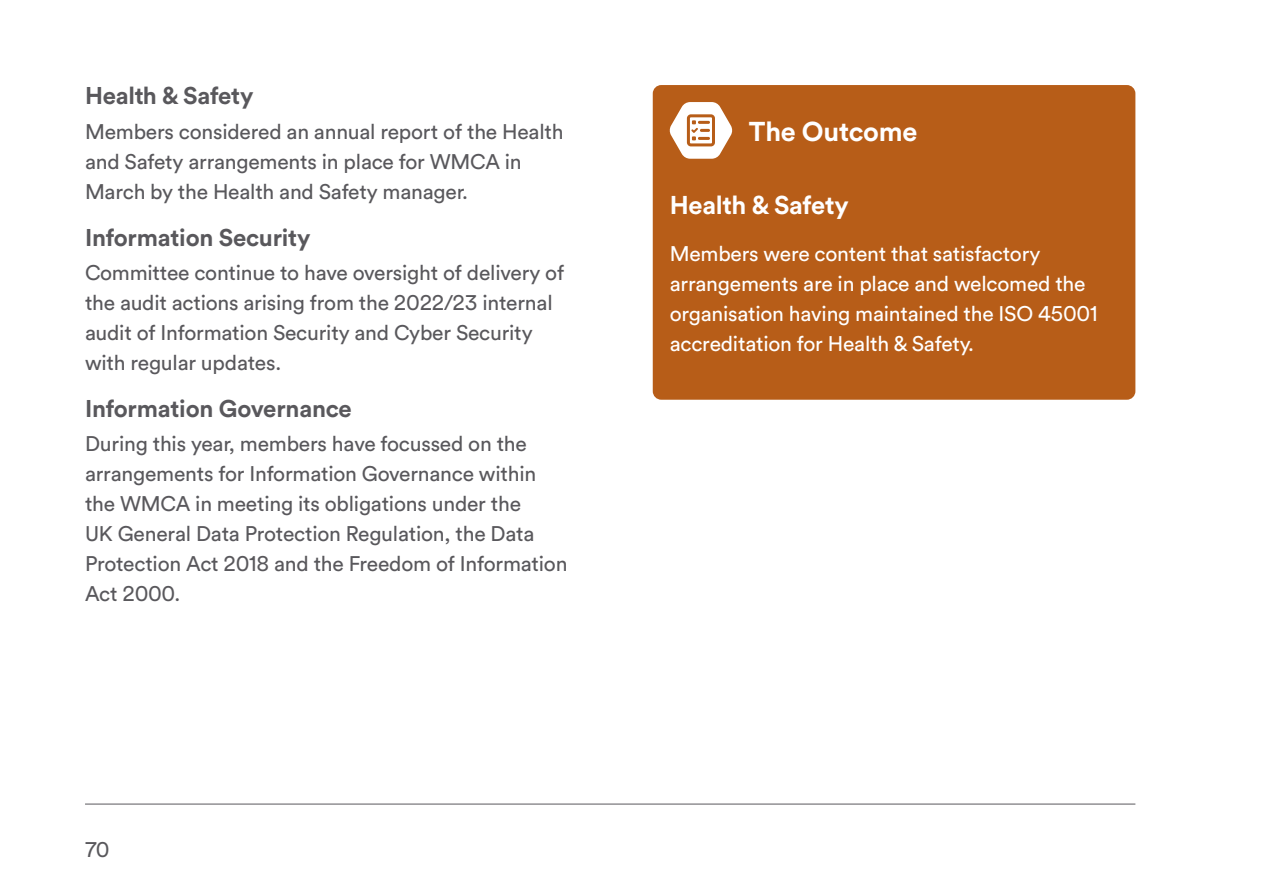
<style>
.page{position:relative;width:1263px;height:893px;background:#fff}
.page>*{position:absolute;margin:0;border:0;box-sizing:border-box;transform-origin:0 0}
.H3_-_Outcomes{font:700 27px "WMCA Circular Cap Num";letter-spacing:-.01em;color:#fff}
.Body_-_Emphasis{font:700 25.5px "WMCA Circular Cap Num";letter-spacing:-.01em;color:#fff}
.t1{font:700 24px "WMCA Circular Cap Num";letter-spacing:-.01em;color:#59585c}
.Body{font:21px/30px "WMCA Circular Cap Num";letter-spacing:-.01em;color:#59585c}
.Body-2{font:21px/30px "WMCA Circular Cap Num";letter-spacing:-.01em;color:#fff}
</style>
<div class="page">
<hr style="left:85px;top:804px;width:1050px;height:1px;background:#59585c">
<div style="left:653px;top:85px;width:482px;height:315px;background:#b75d18;border-radius:9px"></div>
<svg style="left:669px;top:102px;width:63px;height:57px"></svg>
<h4 class="t1" style="left:85px;top:83px;width:170px">Health &amp; Safety</h4>
<p class="Body" style="left:85px;top:117px;width:480px">Members considered an annual report of the Health and Safety arrangements in place for WMCA in<br>March by the Health and Safety manager.</p>
<h4 class="t1" style="left:85px;top:224px;width:227px">Information Security</h4>
<p class="Body" style="left:85px;top:258px;width:481px">Committee continue to have oversight of delivery of the audit actions arising from the 2022/23 internal audit of Information Security and Cyber Security with regular updates.</p>
<h4 class="t1" style="left:85px;top:395px;width:268px">Information Governance</h4>
<p class="Body" style="left:85px;top:429px;width:484px">During this year, members have focussed on the arrangements for Information Governance within the WMCA in meeting its obligations under the<br>UK General Data Protection Regulation, the Data Protection Act 2018 and the Freedom of Information Act 2000.</p>
<p class="Body" style="left:85px;top:835px;width:26px">70</p>
<h3 class="H3_-_Outcomes" style="left:749px;top:116px;width:170px">The Outcome</h3>
<p class="Body_-_Emphasis" style="left:670px;top:191px;width:181px">Health &amp; Safety</p>
<p class="Body-2" style="left:670px;top:239px;width:429px">Members were content that satisfactory arrangements are in place and welcomed the organisation having maintained the ISO 45001 accreditation for Health &amp; Safety.</p>
</div>
